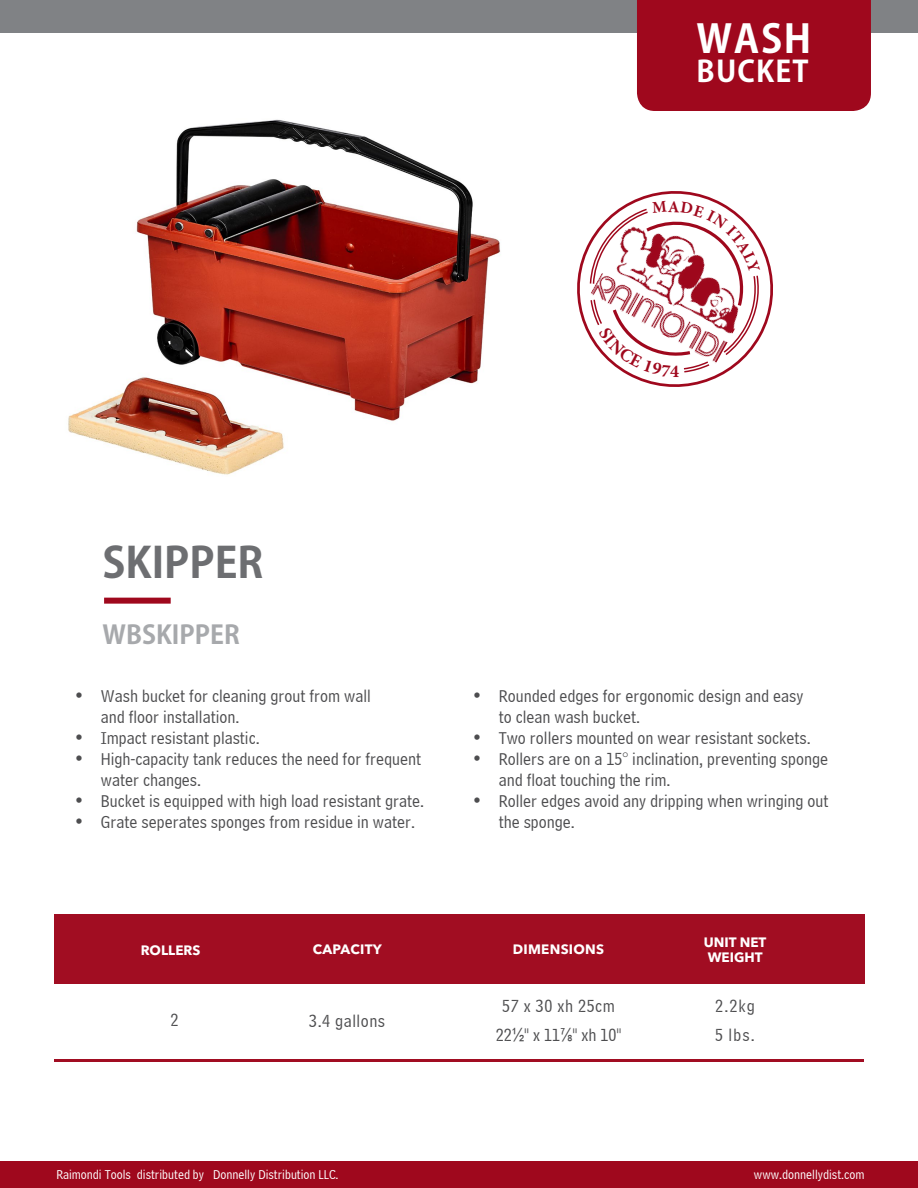
<style>
.page{position:relative;width:918px;height:1188px;background:#fff}
.page>*{position:absolute;margin:0;border:0;box-sizing:border-box;transform-origin:0 0}
.t1{font:700 42px "Adobe Gothic Std";color:#6d6e71}
.t2{font:700 38.7px "Adobe Gothic Std";color:#fff}
.t3{font:700 29.1px "Adobe Gothic Std";letter-spacing:.04em;color:#fff}
.t4{font:700 25.5px "Adobe Gothic Std";color:#a7a9ac}
.t5{font:18px/21px "Bell Centennial BT Address";color:#4d4d4f}
.t6{font:18px "Bell Centennial BT Address";letter-spacing:.03em;color:#4d4d4f}
.t7{font:700 18px "Minion Pro";color:#9f081d}
.t8{font:13.5px "Bell Centennial BT Address";color:#fff}
.t9{font:700 13.5px/15px "Avenir Next LT Pro";color:#fff}
.t10{font:700 13.5px "Avenir Next LT Pro";letter-spacing:.02em;color:#fff}
.s1{font-family:"Arial Narrow"}
</style>
<div class="page">
<div style="left:0;top:0;width:918px;height:32px;background:#808285"></div>
<div style="left:637px;top:0;width:234px;height:111px;background:#9f081d"></div>
<div style="left:0;top:1161px;width:918px;height:27px;background:#9f081d"></div>
<svg style="left:577px;top:191px;width:196px;height:196px"></svg>
<div style="left:104px;top:598px;width:67px;height:6px;background:#9f081d"></div>
<div style="left:54px;top:915px;width:810px;height:69px;background:#9f081d"></div>
<hr style="left:54px;top:1059px;width:810px;height:3px;background:#9f081d">
<img style="left:68px;top:119px;width:433px;height:356px">
<svg style="left:589px;top:201px;width:171px;height:176px"></svg>
<h2 class="t2" style="left:697px;top:16px;width:116px">WASH</h2>
<h3 class="t3" style="left:697px;top:53px;width:113px">BUCKET</h3>
<p class="t7" style="left:670px;top:358px;width:11px">4</p>
<h1 class="t1" style="left:103px;top:537px;width:162px">SKIPPER</h1>
<h3 class="t4" style="left:103px;top:619px;width:139px">WBSKIPPER</h3>
<p class="t5" style="left:101px;top:686px;width:272px;text-indent:-27px">• Wash bucket for cleaning grout from wall and floor installation.</p>
<p class="t5" style="left:74px;top:728px;width:187px">• Impact resistant plastic.</p>
<p class="t5" style="left:101px;top:749px;width:322px;text-indent:-27px">• High-capacity tank reduces the need for frequent water changes.</p>
<p class="t5" style="left:74px;top:791px;width:352px">• Bucket is equipped with high load resistant grate.</p>
<p class="t5" style="left:74px;top:812px;width:343px">• Grate seperates sponges from residue in water.</p>
<p class="t5" style="left:499px;top:686px;width:306px;text-indent:-27px">• Rounded edges for ergonomic design and easy to clean wash bucket.</p>
<p class="t5" style="left:472px;top:728px;width:341px">• Two rollers mounted on wear resistant sockets.</p>
<p class="t5" style="left:499px;top:749px;width:331px;text-indent:-27px">• Rollers are on a 15° inclination, preventing sponge and float touching the rim.</p>
<p class="t5" style="left:499px;top:791px;width:331px;text-indent:-27px">• Roller edges avoid any dripping when wringing out the sponge.</p>
<p class="t9" style="left:141px;top:943px;width:61px">ROLLERS</p>
<p class="t5" style="left:171px;top:1009px;width:9px">2</p>
<p class="t9" style="left:313px;top:941px;width:70px">CAPACITY</p>
<p class="t10" style="left:513px;top:941px;width:93px">DIMENSIONS</p>
<p class="t9" style="left:704px;top:935px;width:64px">UNIT NET<br>WEIGHT</p>
<p class="t6" style="left:309px;top:1010px;width:78px">3.4 gallons</p>
<p class="t6" style="left:502px;top:996px;width:114px">57 x 30 xh 25cm</p>
<p class="t5" style="left:496px;top:1025px;width:127px">22<span class="s1">½</span>" x 11<span class="s1">⅞</span>" xh 10"</p>
<p class="t5" style="left:715px;top:992px;width:41px;line-height:29px">2.2kg<br>5 lbs.</p>
<p class="t8" style="left:56px;top:1167px;width:284px">Raimondi Tools distributed by Donnelly Distribution LLC.</p>
<p class="t8" style="left:754px;top:1167px;width:112px">www.donnellydist.com</p>
</div>
